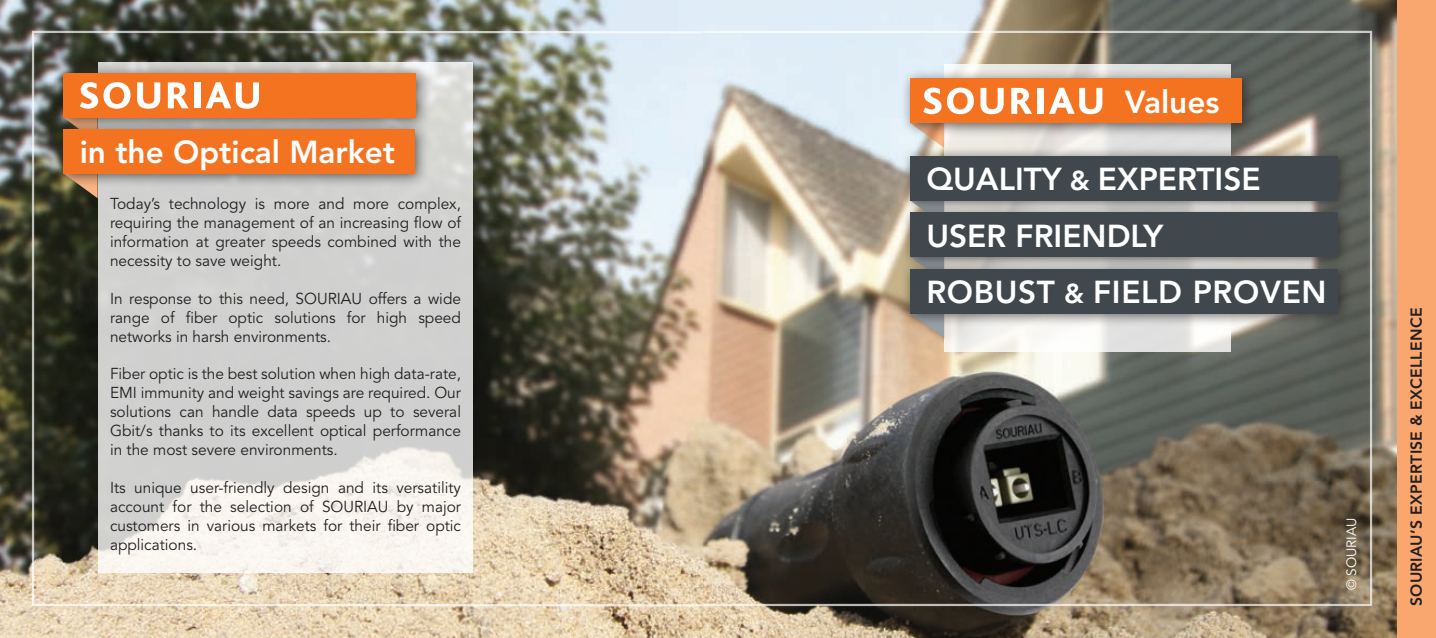
<style>
.page{position:relative;width:1436px;height:638px;background:#fff}
.page>*{position:absolute;margin:0;border:0;box-sizing:border-box;transform-origin:0 0}
.t1{font:800 31.5px/56.5px "Avenir LT Std";color:#fff}
.t2{font:15.75px/18.9px "Avenir LT Std";color:#231f20;text-align:justify}
.t3{font:800 15.75px "Avenir LT Std";letter-spacing:.02em;color:#231f20}
.t4{font:13.5px "Avenir LT Std";color:#fff}
.s1{font-size:27px}
</style>
<div class="page">
<img style="left:0;top:0;width:1397px;height:638px">
<svg style="left:944px;top:65px;width:286px;height:287px"></svg>
<svg style="left:910px;top:327px;width:34px;height:11px"></svg>
<div style="left:900px;top:146px;width:452px;height:69px;background:#231f20;opacity:.7"></div>
<div style="left:910px;top:156px;width:427px;height:44px;background:#41484d"></div>
<div style="left:900px;top:202px;width:452px;height:69px;background:#231f20;opacity:.7"></div>
<div style="left:910px;top:212px;width:427px;height:44px;background:#41484d"></div>
<div style="left:900px;top:259px;width:452px;height:68px;background:#231f20;opacity:.7"></div>
<div style="left:910px;top:269px;width:427px;height:44px;background:#41484d"></div>
<div style="left:900px;top:68px;width:356px;height:70px;background:#231f20;opacity:.7"></div>
<div style="left:910px;top:79px;width:331px;height:44px;background:#f47321"></div>
<svg style="left:910px;top:88px;width:63px;height:60px"></svg>
<svg style="left:980px;top:88px;width:23px;height:26px"></svg>
<svg style="left:1011px;top:88px;width:20px;height:26px"></svg>
<div style="left:1037px;top:88px;width:6px;height:26px;background:#fff"></div>
<svg style="left:1049px;top:88px;width:53px;height:26px"></svg>
<div style="left:1397px;top:0;width:38px;height:638px;background:#f9a66f"></div>
<svg style="left:98px;top:63px;width:375px;height:510px;background:#d9d9d6"></svg>
<div style="left:54px;top:63px;width:376px;height:70px;background:#231f20;opacity:.7"></div>
<div style="left:64px;top:73px;width:352px;height:45px;background:#f47321"></div>
<div style="left:54px;top:119px;width:376px;height:70px;background:#231f20;opacity:.7"></div>
<div style="left:64px;top:129px;width:351px;height:45px;background:#f47321"></div>
<svg style="left:64px;top:82px;width:66px;height:116px"></svg>
<svg style="left:137px;top:82px;width:23px;height:27px"></svg>
<svg style="left:168px;top:82px;width:21px;height:26px"></svg>
<div style="left:194px;top:82px;width:6px;height:26px;background:#fff"></div>
<svg style="left:206px;top:82px;width:53px;height:27px"></svg>
<h1 class="t1" style="left:80px;top:124px;width:317px">in the Optical Market</h1>
<p class="t2" style="left:110px;top:195px;width:352px">Today’s technology is more and more complex, requiring the management of an increasing flow of information at greater speeds combined with the necessity to save weight.</p>
<p class="t2" style="left:110px;top:289px;width:352px">In response to this need, SOURIAU offers a wide range of fiber optic solutions for high speed networks in harsh environments.</p>
<p class="t2" style="left:110px;top:365px;width:352px">Fiber optic is the best solution when high data-rate, EMI immunity and weight savings are required. Our solutions can handle data speeds up to several Gbit/s thanks to its excellent optical performance in the most severe environments.</p>
<p class="t2" style="left:110px;top:478px;width:352px">Its unique user-friendly design and its versatility account for the selection of SOURIAU by major customers in various markets for their fiber optic applications.</p>
<h1 class="t1" style="left:1124px;top:74px;width:96px">Values</h1>
<h1 class="t1" style="left:926px;top:151px;width:402px">QUALITY <span class="s1">&amp;</span> EXPERTISE<br>USER FRIENDLY<br>ROBUST <span class="s1">&amp;</span> FIELD PROVEN</h1>
<p class="t4" style="left:1343px;top:590px;width:74px;rotate:-90deg">© SOURIAU</p>
<p class="t3" style="left:1406px;top:606px;width:300px;rotate:-90deg">SOURIAU’S EXPERTISE &amp; EXCELLENCE</p>
</div>
